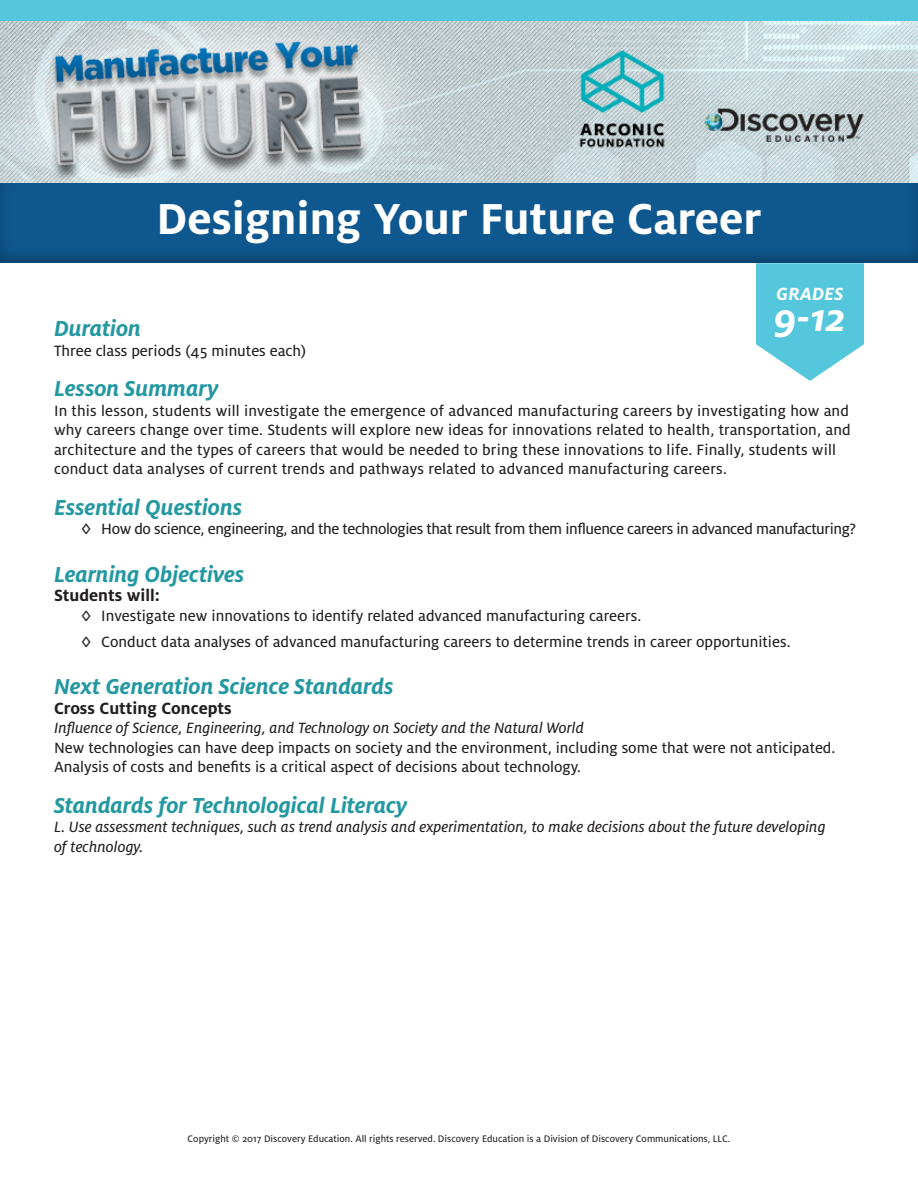
<style>
.page{position:relative;width:918px;height:1188px;background:#fff}
.page>*{position:absolute;margin:0;border:0;box-sizing:border-box;transform-origin:0 0}
.Body_Copy{font:700 48px "Milo OT";color:#fff}
.t1{font:italic 700 42px "Milo OT";color:#fff}
.Body_Copy-2{font:italic 700 24px "Milo OT";letter-spacing:-.005em;color:#2498a1}
.Body_Copy_Bold{font:italic 700 24px "Milo OT";letter-spacing:-.005em;color:#2498a1}
.Body_Copy-3{font:italic 700 19.5px "Milo OT";letter-spacing:.01em;color:#fff}
.Body_Copy_Bold-2{font:700 18px "Milo OT";color:#231f20}
.Body_Copy-4{font:700 18px "Milo OT";color:#231f20}
.Body_Copy-5{font:16.5px/19.5px "Milo OT Text";letter-spacing:.01em;color:#231f20}
.Body_Copy_Bold-3{font:16.5px/19.5px "Milo OT Text";color:#231f20}
.Body_Copy-6{font:italic 16.5px/19.5px "Milo OT Text";color:#231f20}
.Body_Copy-7{font:16.5px "Milo OT Text";letter-spacing:-.025em;color:#231f20}
.t2{font:10.5px "Milo OT Text";color:#231f20}
.s1{font-style:italic}
</style>
<div class="page">
<div style="left:0;top:181px;width:918px;height:85px;background:#231f20;opacity:.3"></div>
<svg style="left:756px;top:263px;width:108px;height:118px"></svg>
<img style="left:0;top:20px;width:918px;height:162px">
<div style="left:0;top:0;width:918px;height:20px;background:#55c7dd"></div>
<p class="Body_Copy" style="left:157px;top:191px;width:606px">Designing Your Future Career</p>
<p class="Body_Copy-3" style="left:777px;top:282px;width:68px">GRADES</p>
<p class="t1" style="left:774px;top:293px;width:73px">9-12</p>
<p class="Body_Copy-2" style="left:54px;top:315px;width:89px">Duration</p>
<p class="Body_Copy-5" style="left:54px;top:341px;width:254px">Three class periods (45 minutes each)</p>
<p class="Body_Copy-2" style="left:54px;top:375px;width:166px">Lesson Summary</p>
<p class="Body_Copy-5" style="left:54px;top:401px;width:798px">In this lesson, students will investigate the emergence of advanced manufacturing careers by investigating how and why careers change over time. Students will explore new ideas for innovations related to health, transportation, and architecture and the types of careers that would be needed to bring these innovations to life. Finally, students will conduct data analyses of current trends and pathways related to advanced manufacturing careers.</p>
<p class="Body_Copy-2" style="left:54px;top:493px;width:190px">Essential Questions</p>
<p class="Body_Copy-7" style="left:81px;top:520px;width:777px">◊ How do science, engineering, and the technologies that result from them influence careers in advanced manufacturing?</p>
<p class="Body_Copy-2" style="left:54px;top:560px;width:192px">Learning Objectives</p>
<p class="Body_Copy-4" style="left:54px;top:585px;width:107px">Students will:</p>
<p class="Body_Copy-5" style="left:81px;top:606px;width:562px">◊ Investigate new innovations to identify related advanced manufacturing careers.</p>
<p class="Body_Copy-5" style="left:81px;top:632px;width:711px">◊ Conduct data analyses of advanced manufacturing careers to determine trends in career opportunities.</p>
<p class="Body_Copy_Bold" style="left:54px;top:673px;width:341px">Next Generation Science Standards</p>
<p class="Body_Copy_Bold-2" style="left:54px;top:697px;width:179px">Cross Cutting Concepts</p>
<p class="Body_Copy_Bold-3" style="left:54px;top:718px;width:783px"><span class="s1">Influence of Science, Engineering, and Technology on Society and the Natural World<br></span>New technologies can have deep impacts on society and the environment, including some that were not anticipated.<br>Analysis of costs and benefits is a critical aspect of decisions about technology.</p>
<p class="Body_Copy-2" style="left:54px;top:791px;width:355px">Standards for Technological Literacy</p>
<p class="Body_Copy-6" style="left:54px;top:817px;width:773px">L. Use assessment techniques, such as trend analysis and experimentation, to make decisions about the future developing of technology.</p>
<p class="t2" style="left:188px;top:1133px;width:544px">Copyright © 2017 Discovery Education. All rights reserved. Discovery Education is a Division of Discovery Communications, LLC.</p>
</div>
